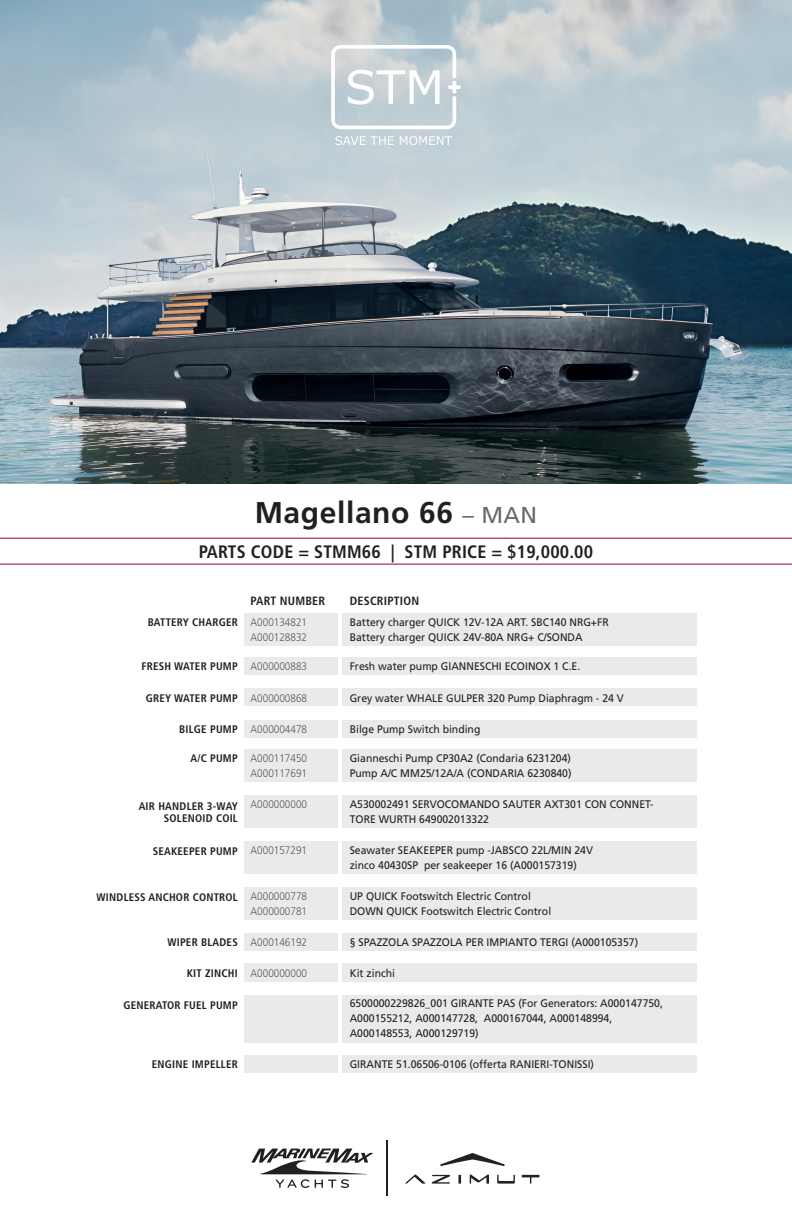
<style>
.page{position:relative;width:792px;height:1224px;background:#fff}
.page>*{position:absolute;margin:0;border:0;box-sizing:border-box;transform-origin:0 0}
.t1{font:700 30px "Frutiger LT Std";letter-spacing:.02em;color:#231f20}
.t2{font:700 condensed 18px "Frutiger LT Std";letter-spacing:.01em;color:#231f20}
.t3{font:700 condensed 12px "Frutiger LT Std";letter-spacing:.02em;color:#231f20}
.t4{font:11px/15px "Frutiger LT Std";color:#231f20;scale:.95 1}
.t5{font:700 condensed 11px "Frutiger LT Std";letter-spacing:.02em;color:#231f20}
.t6{font:300 11px "Frutiger LT Std";color:#57585a;scale:.9 1}
.s1{font-weight:400;font-size:23px;color:#686a6b}
</style>
<div class="page">
<div style="left:244px;top:613px;width:452px;height:33px;background:#e9eaeb"></div>
<img style="left:0;top:0;width:792px;height:484px">
<div style="left:244px;top:688px;width:452px;height:18px;background:#e9eaeb"></div>
<div style="left:244px;top:657px;width:452px;height:18px;background:#e9eaeb"></div>
<div style="left:244px;top:750px;width:452px;height:32px;background:#e9eaeb"></div>
<div style="left:244px;top:795px;width:452px;height:33px;background:#e9eaeb"></div>
<div style="left:244px;top:995px;width:452px;height:48px;background:#e9eaeb"></div>
<div style="left:244px;top:933px;width:452px;height:18px;background:#e9eaeb"></div>
<div style="left:244px;top:964px;width:452px;height:18px;background:#e9eaeb"></div>
<div style="left:244px;top:887px;width:452px;height:33px;background:#e9eaeb"></div>
<div style="left:244px;top:841px;width:452px;height:33px;background:#e9eaeb"></div>
<div style="left:244px;top:720px;width:452px;height:18px;background:#e9eaeb"></div>
<div style="left:244px;top:1055px;width:452px;height:18px;background:#e9eaeb"></div>
<hr style="left:339px;top:594px;width:3px;height:494px;background:#fff">
<hr style="left:0;top:538px;width:792px;height:1px;background:#94012c">
<hr style="left:0;top:564px;width:792px;height:1px;background:#94012c">
<svg style="left:335px;top:136px;width:59px;height:9px"></svg>
<svg style="left:400px;top:136px;width:52px;height:9px"></svg>
<svg style="left:331px;top:45px;width:130px;height:84px"></svg>
<svg style="left:251px;top:1149px;width:123px;height:39px"></svg>
<hr style="left:387px;top:1140px;width:1px;height:56px;background:#231f20">
<svg style="left:405px;top:1175px;width:134px;height:9px"></svg>
<svg style="left:440px;top:1153px;width:65px;height:13px"></svg>
<p class="t1" style="left:255px;top:494px;width:284px">Magellano 66 <span class="s1">– MAN</span></p>
<p class="t2" style="left:199px;top:541px;width:396px">PARTS CODE = STMM66 | STM PRICE = $19,000.00</p>
<p class="t3" style="left:251px;top:594px;width:76px">PART NUMBER</p>
<p class="t3" style="left:350px;top:594px;width:71px">DESCRIPTION</p>
<p class="t5" style="left:148px;top:616px;width:92px">BATTERY CHARGER</p>
<p class="t6" style="left:251px;top:616px;width:64px">A000134821</p>
<p class="t6" style="left:251px;top:631px;width:64px">A000128832</p>
<p class="t4" style="left:350px;top:615px;width:274px">Battery charger QUICK 12V-12A ART. SBC140 NRG+FR</p>
<p class="t4" style="left:350px;top:630px;width:247px">Battery charger QUICK 24V-80A NRG+ C/SONDA</p>
<p class="t5" style="left:142px;top:660px;width:98px">FRESH WATER PUMP</p>
<p class="t5" style="left:146px;top:691px;width:94px">GREY WATER PUMP</p>
<p class="t5" style="left:179px;top:723px;width:60px">BILGE PUMP</p>
<p class="t6" style="left:251px;top:660px;width:64px">A000000883</p>
<p class="t4" style="left:350px;top:659px;width:244px">Fresh water pump GIANNESCHI ECOINOX 1 C.E.</p>
<p class="t6" style="left:251px;top:692px;width:64px">A000000868</p>
<p class="t4" style="left:350px;top:690px;width:290px">Grey water WHALE GULPER 320 Pump Diaphragm - 24 V</p>
<p class="t6" style="left:251px;top:723px;width:64px">A000004478</p>
<p class="t4" style="left:350px;top:722px;width:139px">Bilge Pump Switch binding</p>
<p class="t5" style="left:190px;top:752px;width:49px">A/C PUMP</p>
<p class="t6" style="left:251px;top:752px;width:64px">A000117450</p>
<p class="t6" style="left:251px;top:767px;width:64px">A000117691</p>
<p class="t4" style="left:350px;top:751px;width:234px">Gianneschi Pump CP30A2 (Condaria 6231204)</p>
<p class="t4" style="left:350px;top:766px;width:235px">Pump A/C MM25/12A/A (CONDARIA 6230840)</p>
<p class="t5" style="left:139px;top:799px;width:101px">AIR HANDLER 3-WAY</p>
<p class="t5" style="left:164px;top:811px;width:75px">SOLENOID COIL</p>
<p class="t6" style="left:251px;top:798px;width:64px">A000000000</p>
<p class="t4" style="left:350px;top:797px;width:321px">A530002491 SERVOCOMANDO SAUTER AXT301 CON CONNET-<br>TORE WURTH 649002013322</p>
<p class="t5" style="left:153px;top:845px;width:87px">SEAKEEPER PUMP</p>
<p class="t6" style="left:251px;top:844px;width:64px">A000157291</p>
<p class="t4" style="left:350px;top:843px;width:258px">Seawater SEAKEEPER pump -JABSCO 22L/MIN 24V</p>
<p class="t4" style="left:350px;top:858px;width:241px">zinco 40430SP per seakeeper 16 (A000157319)</p>
<p class="t5" style="left:97px;top:890px;width:143px">WINDLESS ANCHOR CONTROL</p>
<p class="t6" style="left:251px;top:890px;width:64px">A000000778</p>
<p class="t6" style="left:251px;top:905px;width:64px">A000000781</p>
<p class="t4" style="left:350px;top:889px;width:192px">UP QUICK Footswitch Electric Control</p>
<p class="t4" style="left:350px;top:904px;width:214px">DOWN QUICK Footswitch Electric Control</p>
<p class="t5" style="left:167px;top:935px;width:72px">WIPER BLADES</p>
<p class="t5" style="left:187px;top:967px;width:53px">KIT ZINCHI</p>
<p class="t5" style="left:123px;top:999px;width:116px">GENERATOR FUEL PUMP</p>
<p class="t6" style="left:251px;top:936px;width:64px">A000146192</p>
<p class="t4" style="left:350px;top:935px;width:305px">§ SPAZZOLA SPAZZOLA PER IMPIANTO TERGI (A000105357)</p>
<p class="t6" style="left:251px;top:967px;width:64px">A000000000</p>
<p class="t4" style="left:350px;top:966px;width:49px">Kit zinchi</p>
<p class="t4" style="left:350px;top:996px;width:331px">6500000229826_001 GIRANTE PAS (For Generators: A000147750,</p>
<p class="t4" style="left:350px;top:1011px;width:278px">A000155212, A000147728, A000167044, A000148994,<br>A000148553, A000129719)</p>
<p class="t5" style="left:152px;top:1057px;width:87px">ENGINE IMPELLER</p>
<p class="t4" style="left:350px;top:1056px;width:259px">GIRANTE 51.06506-0106 (offerta RANIERI-TONISSI)</p>
</div>
